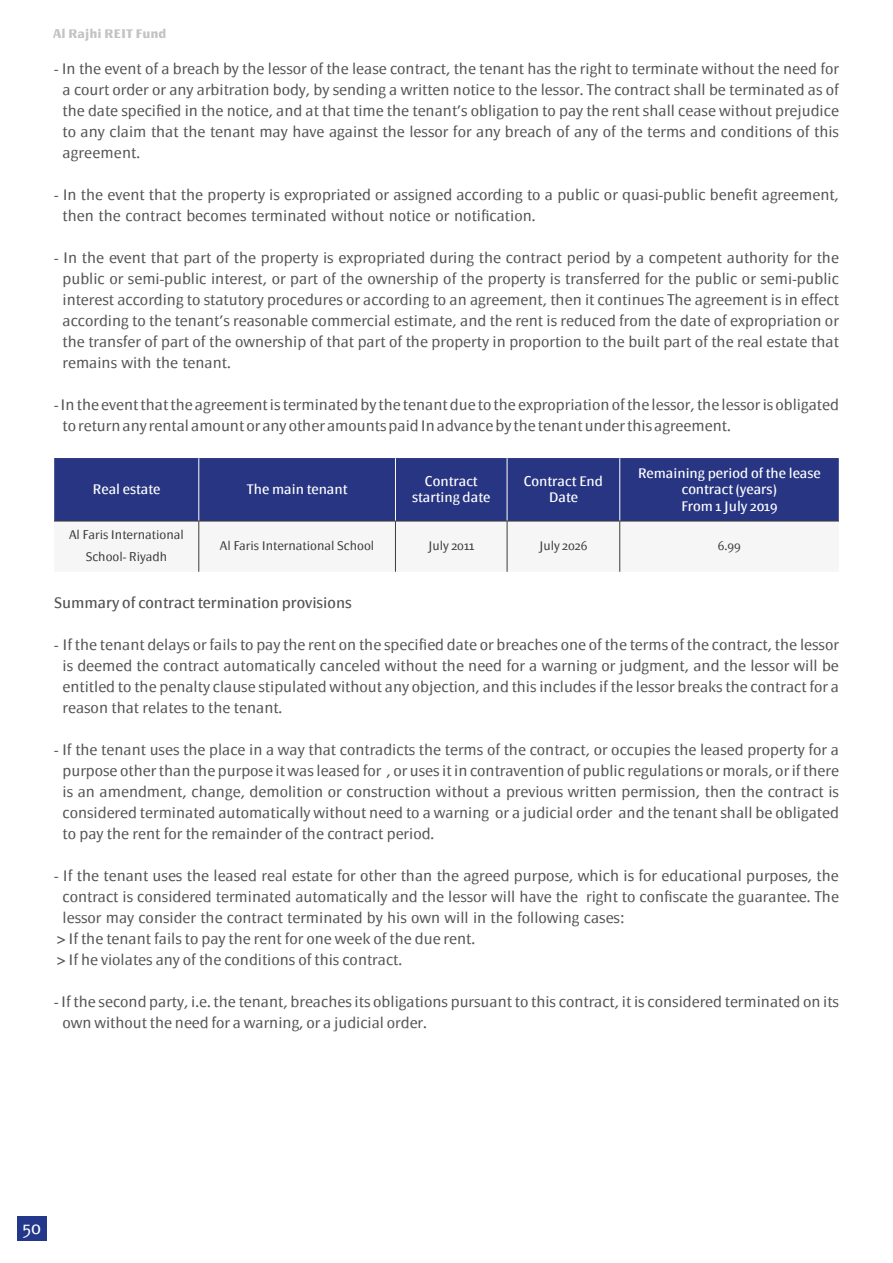
<style>
.page{position:relative;width:893px;height:1263px;background:#fff}
.page>*{position:absolute;margin:0;border:0;box-sizing:border-box;transform-origin:0 0}
.t1{font:300 18px "Page Sans";color:#fff}
.t2{font:300 16.5px/21px "Al Rajhi";color:#555454;text-align:justify}
.t3{font:16.5px "Al Rajhi";color:#555454}
.t4{font:15px/16.5px "Al Rajhi";color:#fff;text-align:center}
.t5{font:300 13.5px/22.5px "Al Rajhi";color:#3c3c3b;text-align:center}
.t6{font:700 13.5px "Al Rajhi";color:#878787}
</style>
<div class="page">
<div style="left:17px;top:1216px;width:30px;height:25px;background:#23378b"></div>
<div style="left:54px;top:458px;width:785px;height:63px;background:#283583"></div>
<div style="left:198px;top:522px;width:423px;height:50px;background:#f6f6f6"></div>
<hr style="left:199px;top:458px;width:1px;height:63px;background:#fff">
<hr style="left:395px;top:458px;width:1px;height:63px;background:#fff">
<hr style="left:507px;top:458px;width:1px;height:63px;background:#fff">
<hr style="left:619px;top:458px;width:1px;height:63px;background:#fff">
<hr style="left:199px;top:521px;width:1px;height:51px;background:#3c3c3b">
<hr style="left:395px;top:521px;width:1px;height:51px;background:#3c3c3b">
<hr style="left:507px;top:521px;width:1px;height:51px;background:#3c3c3b">
<hr style="left:619px;top:521px;width:1px;height:51px;background:#3c3c3b">
<hr style="left:54px;top:521px;width:145px;height:1px;background:#3c3c3b">
<hr style="left:199px;top:521px;width:196px;height:1px;background:#3c3c3b">
<hr style="left:395px;top:521px;width:112px;height:1px;background:#3c3c3b">
<hr style="left:507px;top:521px;width:113px;height:1px;background:#3c3c3b">
<hr style="left:620px;top:521px;width:219px;height:1px;background:#3c3c3b">
<p class="t6" style="left:53px;top:26px;width:115px">Al Rajhi REIT Fund</p>
<p class="t2" style="left:63px;top:59px;width:778px;text-indent:-9px">- In the event of a breach by the lessor of the lease contract, the tenant has the right to terminate without the need for a court order or any arbitration body, by sending a written notice to the lessor. The contract shall be terminated as of the date specified in the notice, and at that time the tenant’s obligation to pay the rent shall cease without prejudice to any claim that the tenant may have against the lessor for any breach of any of the terms and conditions of this agreement.</p>
<p class="t2" style="left:63px;top:185px;width:778px;text-indent:-9px">- In the event that the property is expropriated or assigned according to a public or quasi-public benefit agreement, then the contract becomes terminated without notice or notification.</p>
<p class="t2" style="left:63px;top:248px;width:778px;text-indent:-9px">- In the event that part of the property is expropriated during the contract period by a competent authority for the public or semi-public interest, or part of the ownership of the property is transferred for the public or semi-public interest according to statutory procedures or according to an agreement, then it continues The agreement is in effect according to the tenant’s reasonable commercial estimate, and the rent is reduced from the date of expropriation or the transfer of part of the ownership of that part of the property in proportion to the built part of the real estate that remains with the tenant.</p>
<p class="t2" style="left:63px;top:395px;width:778px;text-indent:-9px">- In the event that the agreement is terminated by the tenant due to the expropriation of the lessor, the lessor is obligated to return any rental amount or any other amounts paid In advance by the tenant under this agreement.</p>
<p class="t4" style="left:93px;top:482px;width:69px">Real estate</p>
<p class="t4" style="left:247px;top:482px;width:102px">The main tenant</p>
<p class="t4" style="left:412px;top:474px;width:80px">Contract starting date</p>
<p class="t4" style="left:524px;top:474px;width:81px">Contract End<br>Date</p>
<p class="t4" style="left:638px;top:466px;width:185px">Remaining period of the lease contract (years)<br>From 1 July 2019</p>
<p class="t5" style="left:69px;top:524px;width:116px">Al Faris International<br>School- Riyadh</p>
<p class="t5" style="left:220px;top:535px;width:156px">Al Faris International School</p>
<p class="t5" style="left:428px;top:535px;width:47px">July 2011</p>
<p class="t5" style="left:539px;top:535px;width:50px">July 2026</p>
<p class="t5" style="left:718px;top:535px;width:24px">6.99</p>
<p class="t3" style="left:54px;top:594px;width:299px">Summary of contract termination provisions</p>
<p class="t2" style="left:63px;top:635px;width:778px;text-indent:-9px">- If the tenant delays or fails to pay the rent on the specified date or breaches one of the terms of the contract, the lessor is deemed the contract automatically canceled without the need for a warning or judgment, and the lessor will be entitled to the penalty clause stipulated without any objection, and this includes if the lessor breaks the contract for a reason that relates to the tenant.</p>
<p class="t2" style="left:63px;top:740px;width:778px;text-indent:-9px">- If the tenant uses the place in a way that contradicts the terms of the contract, or occupies the leased property for a purpose other than the purpose it was leased for , or uses it in contravention of public regulations or morals, or if there is an amendment, change, demolition or construction without a previous written permission, then the contract is considered terminated automatically without need to a warning or a judicial order and the tenant shall be obligated to pay the rent for the remainder of the contract period.</p>
<p class="t2" style="left:54px;top:866px;width:786px">- If the tenant uses the leased real estate for other than the agreed purpose, which is for educational purposes, the</p>
<p class="t2" style="left:63px;top:887px;width:778px">contract is considered terminated automatically and the lessor will have the right to confiscate the guarantee. The</p>
<p class="t2" style="left:63px;top:908px;width:563px">lessor may consider the contract terminated by his own will in the following cases:</p>
<p class="t2" style="left:57px;top:929px;width:420px">&gt; If the tenant fails to pay the rent for one week of the due rent.</p>
<p class="t2" style="left:57px;top:950px;width:347px">&gt; If he violates any of the conditions of this contract.</p>
<p class="t2" style="left:63px;top:992px;width:778px;text-indent:-9px">- If the second party, i.e. the tenant, breaches its obligations pursuant to this contract, it is considered terminated on its own without the need for a warning, or a judicial order.</p>
<p class="t1" style="left:22px;top:1217px;width:20px">50</p>
</div>
